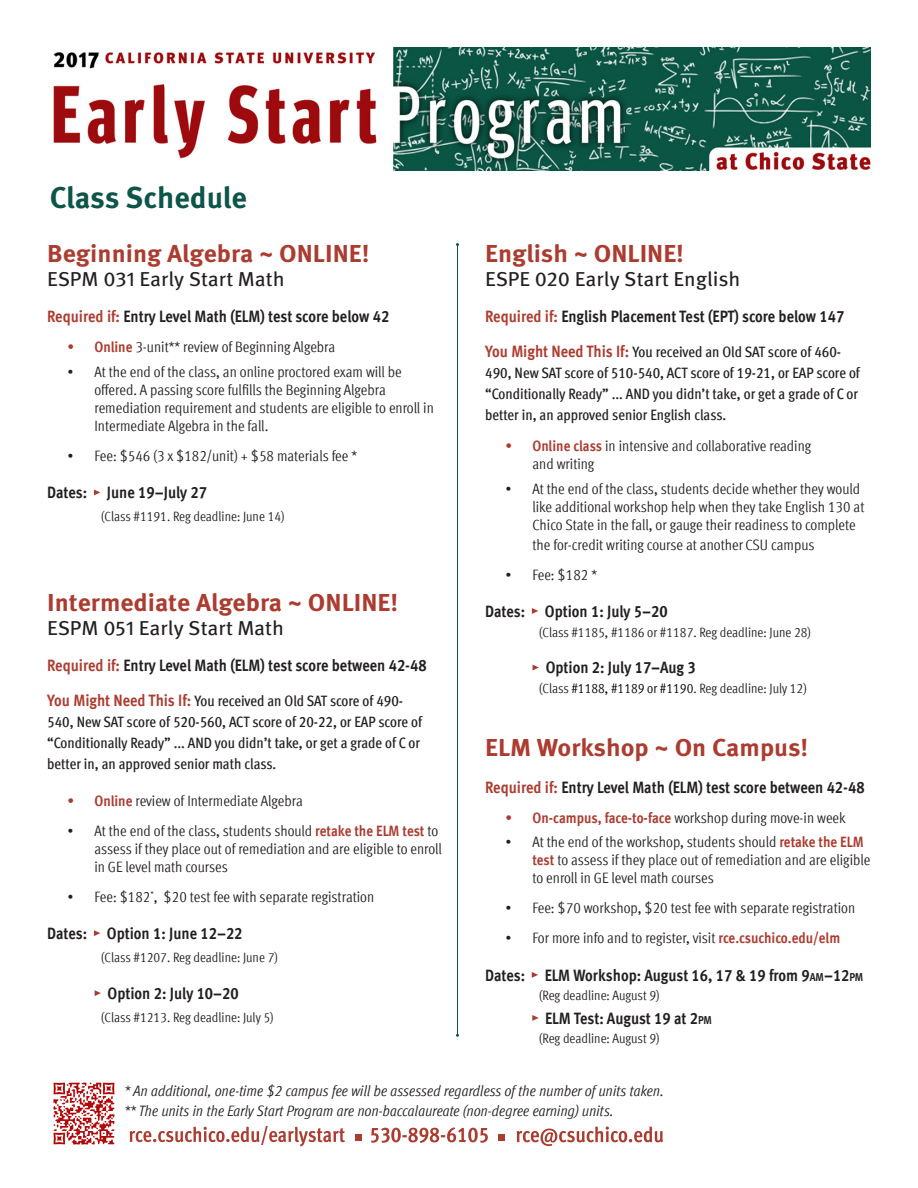
<style>
.page{position:relative;width:918px;height:1188px;background:#fff}
.page>*{position:absolute;margin:0;border:0;box-sizing:border-box;transform-origin:0 0}
.t1{font:700 30px "Meta Pro";letter-spacing:-.005em;color:#0d5549}
.t2{font:700 24.45px "Meta Pro";color:#ac3c30;scale:1.04 1}
.t3{font:20.1px "Meta Pro";color:#231f20;scale:1.04 1}
.t4{font:700 condensed 16.5px "Meta Offc Pro";color:#231f20}
.t5{font:condensed 15px/18px "Meta Offc Pro";color:#231f20}
.t6{font:500 condensed 15px/21px "Meta Offc Pro";color:#231f20}
.t7{font:italic condensed 15px "Meta Offc Pro";color:#231f20}
.t8{font:condensed 13.5px "Meta Offc Pro";color:#231f20}
.s1{color:#ac3c30}
.s2{font-weight:700;color:#ac3c30}
.s3{font-weight:700;font-size:16.5px;color:#ac3c30}
.s4{color:#000}
.s5{font-style:inherit}
.s6{font-size:11.55px}
</style>
<div class="page">
<img style="left:53px;top:47px;width:818px;height:123px">
<svg style="left:94px;top:490px;width:6px;height:5px"></svg>
<svg style="left:94px;top:930px;width:6px;height:6px"></svg>
<svg style="left:95px;top:990px;width:6px;height:6px"></svg>
<svg style="left:532px;top:608px;width:6px;height:6px"></svg>
<svg style="left:533px;top:665px;width:6px;height:5px"></svg>
<svg style="left:532px;top:972px;width:6px;height:6px"></svg>
<svg style="left:532px;top:1015px;width:7px;height:6px"></svg>
<hr style="left:457px;top:245px;width:1px;height:790px;background:#0d5549">
<img style="left:53px;top:1082px;width:62px;height:63px">
<svg style="left:130px;top:1126px;width:215px;height:20px"></svg>
<div style="left:355px;top:1134px;width:7px;height:7px;background:#ac3c30"></div>
<svg style="left:371px;top:1126px;width:292px;height:20px"></svg>
<p class="t1" style="left:50px;top:174px;width:199px">Class Schedule</p>
<p class="t2" style="left:47px;top:235px;width:311px">Beginning Algebra ~ ONLINE!</p>
<p class="t3" style="left:47px;top:263px;width:230px">ESPM 031 Early Start Math</p>
<p class="t4" style="left:47px;top:304px;width:344px"><span class="s1">Required if:</span> Entry Level Math (ELM) test score below 42</p>
<p class="t5" style="left:68px;top:337px;width:269px"><span class="s2">• Online</span> 3-unit** review of Beginning Algebra</p>
<p class="t5" style="left:94px;top:362px;width:341px;text-indent:-27px">• At the end of the class, an online proctored exam will be offered. A passing score fulfills the Beginning Algebra remediation requirement and students are eligible to enroll in Intermediate Algebra in the fall.</p>
<p class="t5" style="left:68px;top:446px;width:291px">• Fee: $546 (3 x $182/unit) + $58 materials fee *</p>
<p class="t4" style="left:47px;top:480px;width:161px">Dates: June 19–July 27</p>
<p class="t8" style="left:101px;top:507px;width:185px">(Class #1191. Reg deadline: June 14)</p>
<p class="t2" style="left:485px;top:235px;width:193px">English ~ ONLINE!</p>
<p class="t3" style="left:485px;top:263px;width:247px">ESPE 020 Early Start English</p>
<p class="t4" style="left:485px;top:304px;width:361px"><span class="s1">Required if:</span> English Placement Test (EPT) score below 147</p>
<p class="t6" style="left:485px;top:340px;width:376px"><span class="s3">You Might Need This If:</span> You received an Old SAT score of 460- 490, New SAT score of 510-540, ACT score of 19-21, or EAP score of “Conditionally Ready” ... AND you didn’t take, or get a grade of C or better in, an approved senior English class.</p>
<p class="t5" style="left:532px;top:436px;width:280px;text-indent:-27px"><span class="s2">• Online class</span> in intensive and collaborative reading and writing</p>
<p class="t5" style="left:532px;top:479px;width:334px;text-indent:-27px">• At the end of the class, students decide whether they would like additional workshop help when they take English 130 at<br>Chico State in the fall, or gauge their readiness to complete</p>
<p class="t5" style="left:532px;top:534px;width:284px">the for-credit writing course at another CSU campus</p>
<p class="t5" style="left:505px;top:564px;width:93px">• Fee: $182 *</p>
<p class="t4" style="left:485px;top:598px;width:184px">Dates: Option 1: July 5–20</p>
<p class="t8" style="left:539px;top:622px;width:273px">(Class #1185, #1186 or #1187. Reg deadline: June 28)</p>
<p class="t4" style="left:546px;top:655px;width:152px">Option 2: July 17–Aug 3</p>
<p class="t8" style="left:539px;top:679px;width:269px">(Class <span class="s4">#1188, #1189 or #1190</span>. Reg deadline: July 12)</p>
<p class="t2" style="left:47px;top:584px;width:339px">Intermediate Algebra ~ ONLINE!</p>
<p class="t3" style="left:47px;top:612px;width:229px">ESPM 051 Early Start Math</p>
<p class="t4" style="left:47px;top:653px;width:381px"><span class="s1">Required if:</span> Entry Level Math (ELM) test score between 42-48</p>
<p class="t6" style="left:47px;top:689px;width:376px"><span class="s3">You Might Need This If:</span> You received an Old SAT score of 490- 540, New SAT score of 520-560, ACT score of 20-22, or EAP score of “Conditionally Ready” ... AND you didn’t take, or get a grade of C or better in, an approved senior math class.</p>
<p class="t5" style="left:68px;top:791px;width:237px"><span class="s2">• Online</span> review of Intermediate Algebra</p>
<p class="t5" style="left:94px;top:821px;width:349px;text-indent:-27px">• At the end of the class, students should <span class="s2">retake the ELM test</span> to assess if they place out of remediation and are eligible to enroll in GE level math courses</p>
<p class="t5" style="left:68px;top:887px;width:308px">• Fee: $182<sup>*</sup>, $20 test fee with separate registration</p>
<p class="t4" style="left:47px;top:921px;width:197px">Dates: Option 1: June 12–22</p>
<p class="t8" style="left:101px;top:948px;width:178px">(Class #1207. Reg deadline: June 7)</p>
<p class="t4" style="left:108px;top:981px;width:133px">Option 2: July 10–20</p>
<p class="t8" style="left:101px;top:1008px;width:174px">(Class #1213. Reg deadline: July 5)</p>
<p class="t2" style="left:485px;top:728px;width:312px">ELM Workshop ~ On Campus!</p>
<p class="t4" style="left:485px;top:774px;width:381px"><span class="s1">Required if:</span> Entry Level Math (ELM) test score between 42-48</p>
<p class="t5" style="left:505px;top:808px;width:342px"><span class="s2">• On-campus, face-to-face</span> workshop during move-in week</p>
<p class="t5" style="left:532px;top:832px;width:339px;text-indent:-27px">• At the end of the workshop, students should <span class="s2">retake the ELM test</span> to assess if they place out of remediation and are eligible to enroll in GE level math courses</p>
<p class="t5" style="left:505px;top:898px;width:351px">• Fee: $70 workshop, $20 test fee with separate registration</p>
<p class="t5" style="left:505px;top:928px;width:336px">• For more info and to register, visit <span class="s2">rce.csuchico.edu/elm</span></p>
<p class="t4" style="left:485px;top:962px;width:380px">Dates: ELM Workshop: August 16, 17 &amp; 19 from <span class="s5">9</span><span class="s6">AM</span><span class="s5">–12</span><span class="s6">PM</span></p>
<p class="t8" style="left:539px;top:986px;width:122px">(Reg deadline: August 9)</p>
<p class="t4" style="left:545px;top:1005px;width:168px">ELM Test: August 19 at <span class="s5">2</span><span class="s6">PM</span></p>
<p class="t8" style="left:539px;top:1029px;width:122px">(Reg deadline: August 9)</p>
<p class="t7" style="left:124px;top:1080px;width:541px">* An additional, one-time $2 campus fee will be assessed regardless of the number of units taken.</p>
<p class="t7" style="left:124px;top:1100px;width:491px">** The units in the Early Start Program are non-baccalaureate (non-degree earning) units.</p>
</div>
